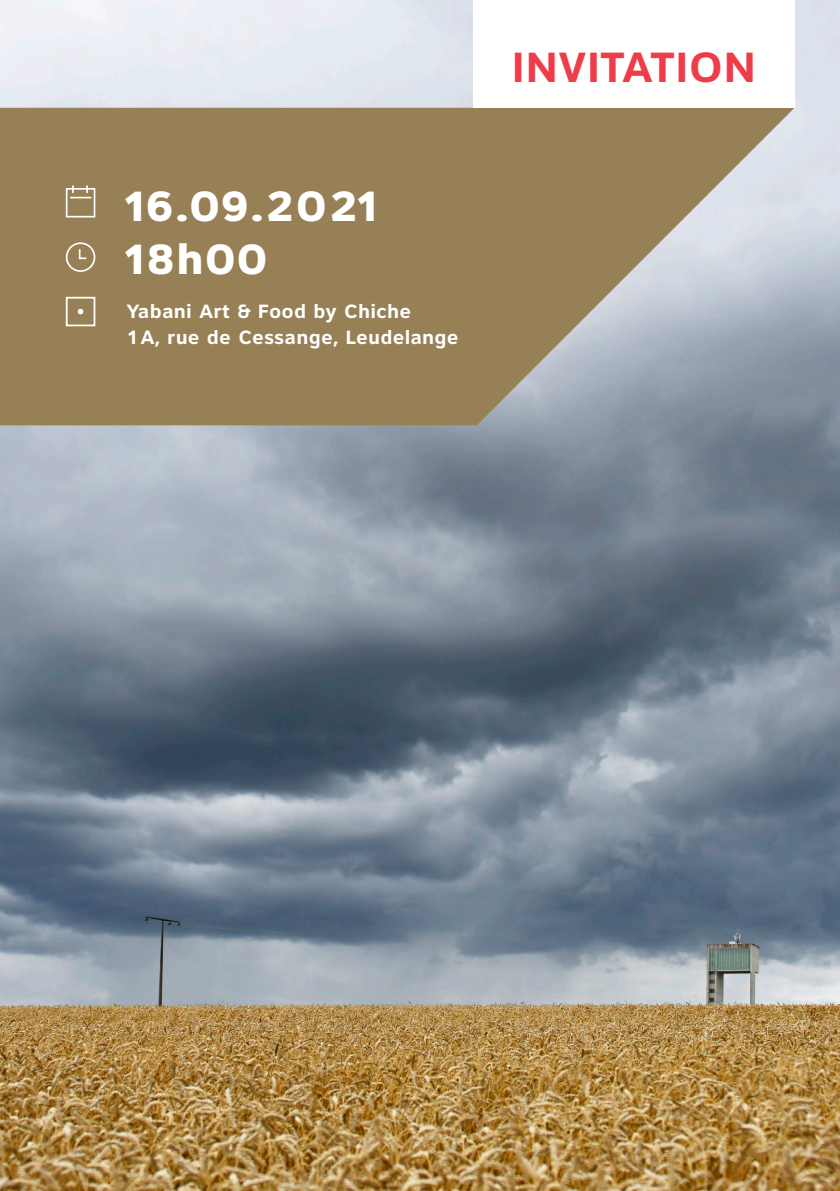
<style>
.page{position:relative;width:840px;height:1191px;background:#fff}
.page>*{position:absolute;margin:0;border:0;box-sizing:border-box;transform-origin:0 0}
.Date___Hours{font:800 44px/52.8px "Clearview Self";color:#fff}
.Date___Hours-2{font:700 44px "Clearview Self";color:#ee3d49}
.Place{font:700 20px "Clearview Self";color:#fff}
</style>
<div class="page">
<img style="left:0;top:0;width:839px;height:1191px">
<svg style="left:0;top:108px;width:794px;height:317px;background:#9c8b6c"></svg>
<div style="left:473px;top:0;width:321px;height:107px;background:#fff"></div>
<svg style="left:66px;top:185px;width:29px;height:32px"></svg>
<div style="left:66px;top:297px;width:29px;height:29px;border:2px solid #fff"></div>
<svg style="left:78px;top:309px;width:5px;height:5px"></svg>
<svg style="left:66px;top:242px;width:29px;height:30px"></svg>
<p class="Date___Hours" style="left:121px;top:178px;width:266px">16.09.2021<br>18h00</p>
<p class="Place" style="left:126px;top:299px;width:286px">Yabani Art &amp; Food by Chiche</p>
<p class="Place" style="left:126px;top:325px;width:333px">1A, rue de Cessange, Leudelange</p>
<p class="Date___Hours-2" style="left:511px;top:40px;width:247px">INVITATION</p>
</div>
